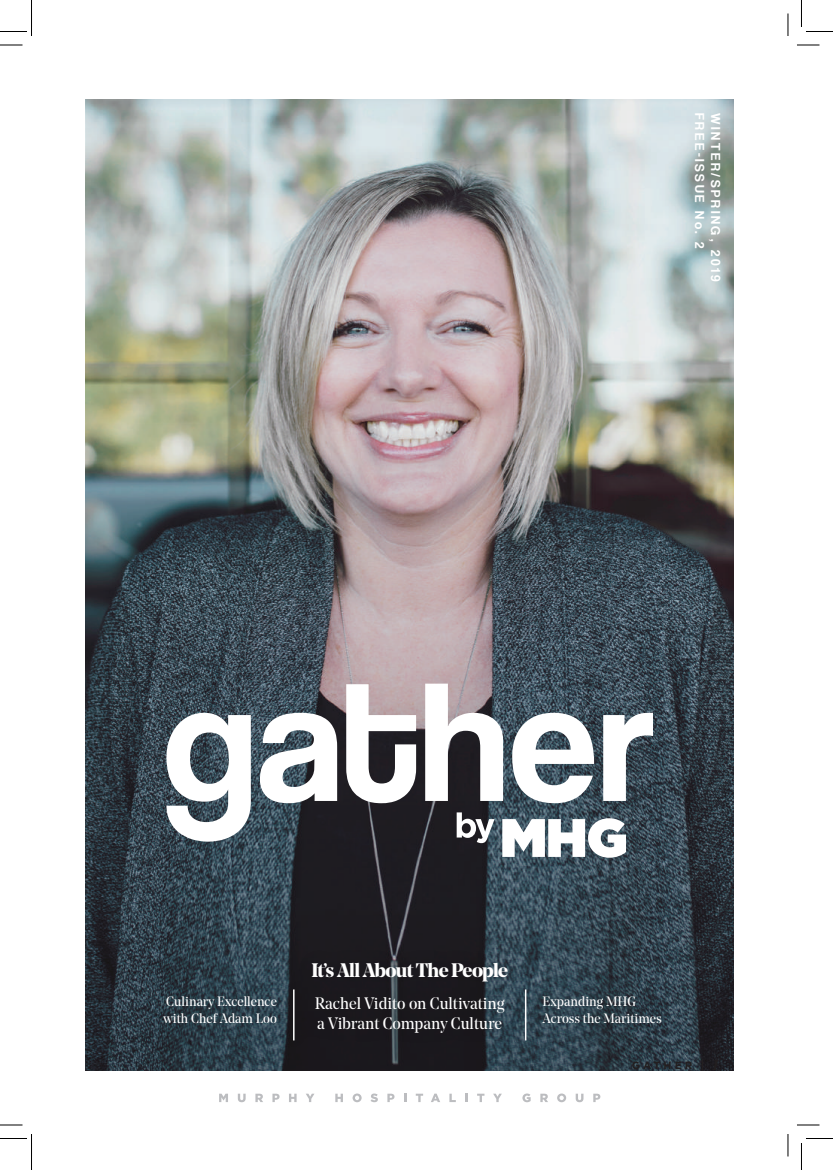
<style>
.page{position:relative;width:833px;height:1170px;background:#fff}
.page>*{position:absolute;margin:0;border:0;box-sizing:border-box;transform-origin:0 0}
.t1{font:700 19.5px "Noe Display";letter-spacing:-.035em;color:#fff}
.t2{font:16.5px/19.8px "Noe Display";color:#fff}
.t3{font:13.5px/16.2px "Noe Display";color:#fff}
.t4{font:13.5px "Coolvetica Rg";letter-spacing:.2em;color:#fff}
.t5{font:700 10.5px "Gotham";letter-spacing:.3em;color:#231f20}
</style>
<div class="page">
<img style="left:86px;top:99px;width:648px;height:839px">
<svg style="left:166px;top:713px;width:85px;height:129px"></svg>
<svg style="left:260px;top:713px;width:77px;height:90px"></svg>
<svg style="left:346px;top:684px;width:70px;height:119px"></svg>
<svg style="left:425px;top:684px;width:78px;height:117px"></svg>
<svg style="left:512px;top:713px;width:82px;height:90px"></svg>
<svg style="left:603px;top:713px;width:50px;height:88px"></svg>
<svg style="left:502px;top:818px;width:124px;height:40px"></svg>
<svg style="left:456px;top:812px;width:38px;height:31px"></svg>
<svg style="left:219px;top:1094px;width:9px;height:8px"></svg>
<svg style="left:238px;top:1094px;width:8px;height:8px"></svg>
<svg style="left:255px;top:1094px;width:8px;height:8px"></svg>
<svg style="left:272px;top:1094px;width:7px;height:8px"></svg>
<svg style="left:289px;top:1094px;width:7px;height:8px"></svg>
<svg style="left:306px;top:1094px;width:8px;height:8px"></svg>
<svg style="left:335px;top:1094px;width:8px;height:8px"></svg>
<svg style="left:352px;top:1094px;width:9px;height:8px"></svg>
<svg style="left:370px;top:1094px;width:8px;height:8px"></svg>
<svg style="left:387px;top:1094px;width:7px;height:8px"></svg>
<svg style="left:404px;top:1094px;width:2px;height:8px"></svg>
<svg style="left:416px;top:1094px;width:7px;height:8px"></svg>
<svg style="left:431px;top:1094px;width:9px;height:8px"></svg>
<svg style="left:449px;top:1094px;width:7px;height:8px"></svg>
<svg style="left:465px;top:1094px;width:2px;height:8px"></svg>
<svg style="left:477px;top:1094px;width:7px;height:8px"></svg>
<svg style="left:493px;top:1094px;width:9px;height:8px"></svg>
<svg style="left:522px;top:1094px;width:8px;height:8px"></svg>
<svg style="left:540px;top:1094px;width:8px;height:8px"></svg>
<svg style="left:557px;top:1094px;width:9px;height:8px"></svg>
<svg style="left:575px;top:1094px;width:8px;height:8px"></svg>
<svg style="left:593px;top:1094px;width:7px;height:8px"></svg>
<img style="left:85px;top:938px;width:649px;height:156px">
<hr style="left:293px;top:989px;width:1px;height:51px;background:#fff">
<hr style="left:525px;top:989px;width:1px;height:51px;background:#fff">
<svg style="left:702px;top:1059px;width:1px;height:12px"></svg>
<svg style="left:0;top:45px;width:22px;height:1px"></svg>
<svg style="left:797px;top:45px;width:22px;height:1px"></svg>
<svg style="left:0;top:1125px;width:22px;height:1px"></svg>
<svg style="left:797px;top:1125px;width:22px;height:1px"></svg>
<svg style="left:787px;top:14px;width:1px;height:22px"></svg>
<svg style="left:787px;top:1134px;width:1px;height:22px"></svg>
<svg style="left:0;top:0;width:32px;height:36px"></svg>
<svg style="left:0;top:1134px;width:32px;height:36px"></svg>
<svg style="left:801px;top:0;width:31px;height:32px"></svg>
<svg style="left:801px;top:1138px;width:31px;height:32px"></svg>
<p class="t4" style="left:707px;top:113px;width:137px;rotate:90deg">FREE-ISSUE No. 2</p>
<p class="t4" style="left:723px;top:113px;width:170px;rotate:90deg">WINTER/SPRING, 2019</p>
<p class="t3" style="left:163px;top:994px;width:115px">Culinary Excellence with Chef Adam Loo</p>
<h1 class="t1" style="left:311px;top:958px;width:198px">It’s All About The People</h1>
<p class="t2" style="left:315px;top:993px;width:191px">Rachel Vidito on Cultivating a Vibrant Company Culture</p>
<p class="t3" style="left:542px;top:994px;width:121px">Expanding MHG<br>Across the Maritimes</p>
<p class="t5" style="left:631px;top:1058px;width:62px">GATHER</p>
</div>
